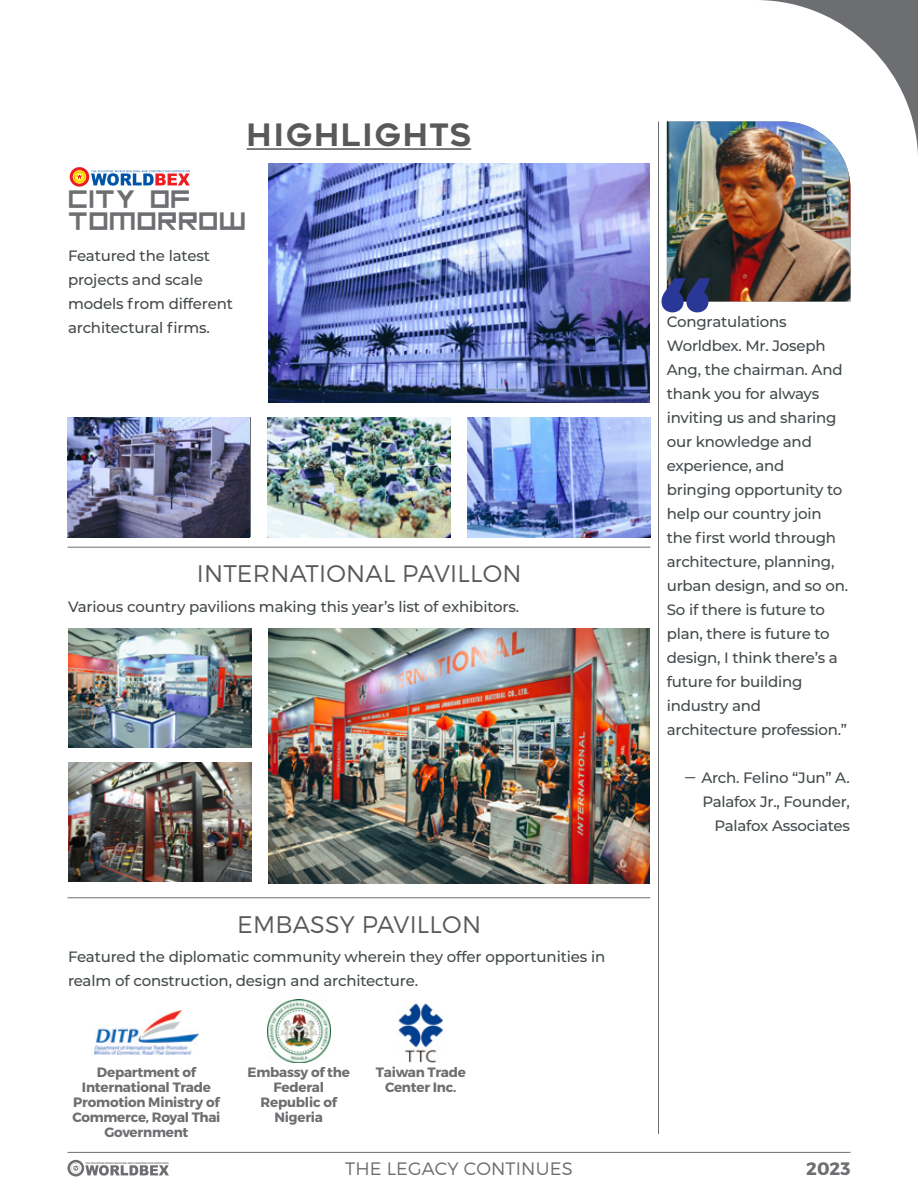
<style>
.page{position:relative;width:918px;height:1188px;background:#fff}
.page>*{position:absolute;margin:0;border:0;box-sizing:border-box;transform-origin:0 0}
.t1{font:30.9px "Renogare";letter-spacing:.05em;color:#58595b}
.t2{font:28.05px/21.8px "Android 101";letter-spacing:-.015em;color:#6d6e71}
.t3{font:300 24px "Montserrat";letter-spacing:.01em;color:#58595b}
.t4{font:300 18px "Montserrat";letter-spacing:.01em;color:#6d6e71}
.t5{font:700 18px "Montserrat";color:#6d6e71}
.t6{font:500 15px/24px "Montserrat";letter-spacing:-.015em;color:#444a4c}
.t7{font:700 13.5px/15px "Montserrat";letter-spacing:-.015em;color:#6d6e71;text-align:center}
.t8{font:700 2.4px "Open Sans";color:#6d6e71}
</style>
<div class="page">
<hr style="left:68px;top:1152px;width:782px;height:1px;background:#6d6e71">
<hr style="left:658px;top:122px;width:1px;height:1012px;background:#6d6e71">
<img style="left:661px;top:0;width:257px;height:312px">
<hr style="left:247px;top:148px;width:224px;height:2px;background:#58595b">
<svg style="left:85px;top:1165px;width:84px;height:11px"></svg>
<svg style="left:68px;top:1160px;width:16px;height:17px"></svg>
<svg style="left:70px;top:1162px;width:12px;height:12px"></svg>
<svg style="left:73px;top:1166px;width:5px;height:5px"></svg>
<hr style="left:68px;top:547px;width:582px;height:1px;background:#6d6e71">
<hr style="left:68px;top:897px;width:582px;height:1px;background:#6d6e71">
<img style="left:398px;top:1003px;width:45px;height:59px">
<img style="left:267px;top:999px;width:63px;height:63px">
<img style="left:95px;top:1010px;width:103px;height:44px">
<img style="left:268px;top:629px;width:382px;height:254px">
<img style="left:69px;top:629px;width:182px;height:118px">
<img style="left:69px;top:762px;width:182px;height:119px">
<img style="left:268px;top:164px;width:382px;height:238px">
<svg style="left:70px;top:167px;width:120px;height:20px"></svg>
<img style="left:68px;top:417px;width:182px;height:120px">
<img style="left:268px;top:418px;width:183px;height:120px">
<img style="left:467px;top:418px;width:183px;height:120px">
<h1 class="t1" style="left:247px;top:115px;width:226px">HIGHLIGHTS</h1>
<h2 class="t2" style="left:68px;top:186px;width:181px">city of tomorrow</h2>
<p class="t6" style="left:68px;top:243px;width:167px">Featured the latest projects and scale models from different architectural firms.</p>
<h3 class="t3" style="left:197px;top:559px;width:326px">INTERNATIONAL PAVILLON</h3>
<p class="t6" style="left:68px;top:594px;width:453px">Various country pavilions making this year’s list of exhibitors.</p>
<h3 class="t3" style="left:237px;top:910px;width:245px">EMBASSY PAVILLON</h3>
<p class="t6" style="left:68px;top:944px;width:539px">Featured the diplomatic community wherein they offer opportunities in realm of construction, design and architecture.</p>
<p class="t6" style="left:667px;top:309px;width:183px">Congratulations<br>Worldbex. Mr. Joseph<br>Ang, the chairman. And thank you for always inviting us and sharing our knowledge and experience, and bringing opportunity to help our country join the first world through architecture, planning, urban design, and so on.<br>So if there is future to plan, there is future to design, I think there’s a future for building industry and architecture profession.”</p>
<p class="t6" style="left:685px;top:765px;width:167px;text-align:right">̶ Arch. Felino “Jun” A.<br>Palafox Jr., Founder,<br>Palafox Associates</p>
<p class="t7" style="left:72px;top:1065px;width:150px">Department of<br>International Trade<br>Promotion Ministry of<br>Commerce, Royal Thai<br>Government</p>
<p class="t8" style="left:85px;top:1161px;width:85px">THE PHILIPPINE WORLD BUILDING AND CONSTRUCTION EXPOSITION</p>
<p class="t7" style="left:248px;top:1065px;width:104px">Embassy of the<br>Federal<br>Republic of<br>Nigeria</p>
<p class="t7" style="left:376px;top:1065px;width:92px">Taiwan Trade<br>Center Inc.</p>
<p class="t4" style="left:345px;top:1157px;width:229px">THE LEGACY CONTINUES</p>
<p class="t5" style="left:806px;top:1157px;width:46px">2023</p>
</div>
